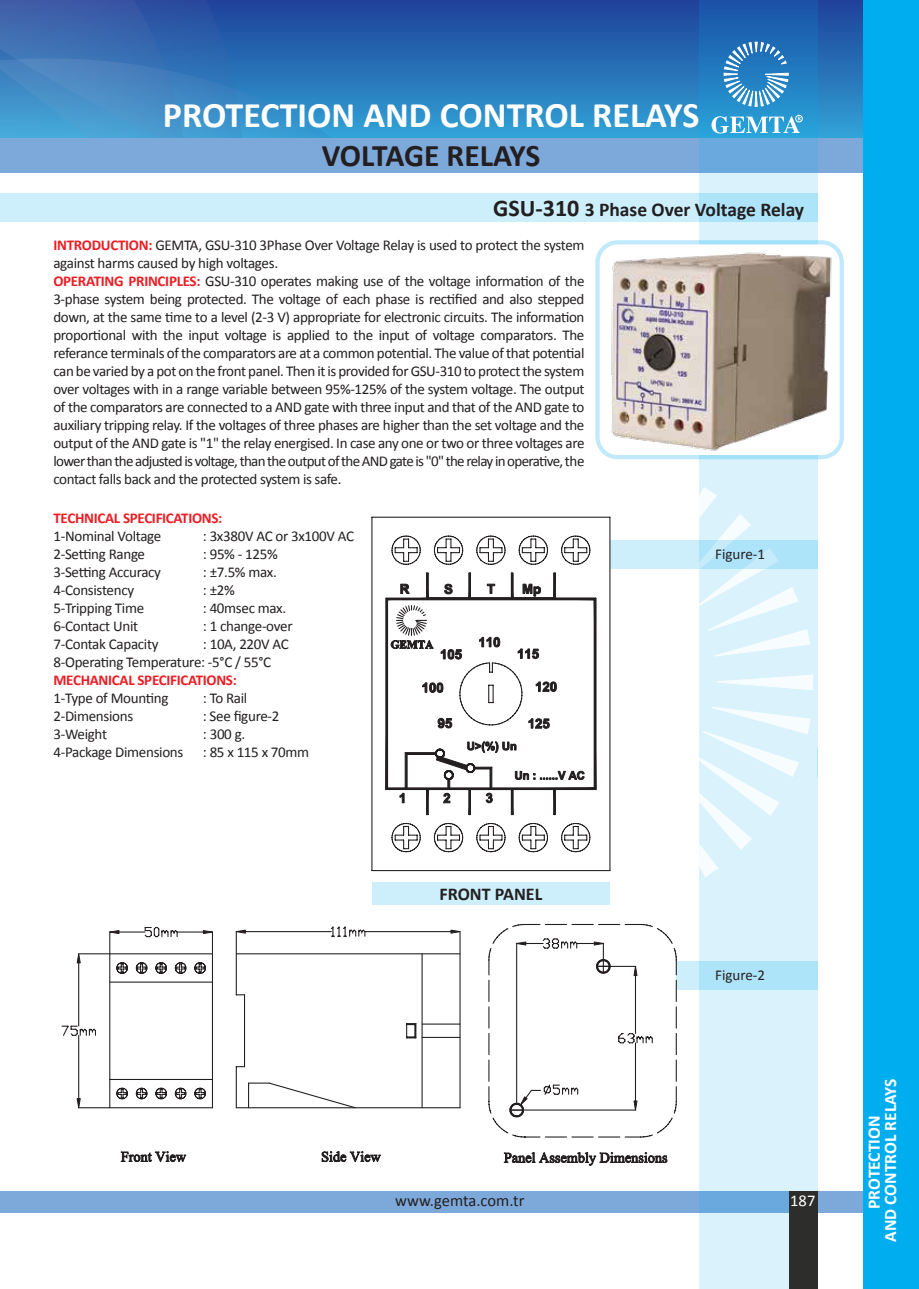
<style>
.page{position:relative;width:919px;height:1289px;background:#fff}
.page>*{position:absolute;margin:0;border:0;box-sizing:border-box;transform-origin:0 0}
.t1{font:700 36px "Calibri";color:#fff}
.t2{font:700 31.5px "Calibri";letter-spacing:-.01em;color:#231f20}
.t3{font:700 19.5px "Calibri";color:#231f20}
.t4{font:700 18px "Calibri";color:#231f20}
.t5{font:700 17.55px/16.5px "Calibri";color:#fff;text-align:center}
.t6{font:16.5px "Calibri";color:#231f20}
.t7{font:16.5px "Calibri";color:#fff}
.t8{font:15px/18px "Calibri";letter-spacing:-.025em;color:#231f20}
.t9{font:700 15px "Calibri";letter-spacing:-.02em;color:#ed1d24}
.s1{font-size:24px}
.s2{font-weight:700;color:#ed1d24}
</style>
<div class="page">
<div style="left:0;top:0;width:918px;height:139px;background:linear-gradient(to bottom,#1e4098,#31a3d7)"></div>
<svg style="left:0;top:0;width:334px;height:138px"></svg>
<div style="left:0;top:138px;width:918px;height:35px;background:#7da9da"></div>
<div style="left:0;top:1190px;width:918px;height:22px;background:#7da9da"></div>
<div style="left:863px;top:0;width:55px;height:1288px;background:#00aeef"></div>
<svg style="left:699px;top:0;width:118px;height:1288px;fill:#d9f2fc"></svg>
<svg style="left:723px;top:42px;width:65px;height:65px"></svg>
<div style="left:795px;top:115px;width:7px;height:7px;border:1px solid #fff;border-radius:50%"></div>
<svg style="left:711px;top:116px;width:90px;height:17px"></svg>
<svg style="left:717px;top:674px;width:96px;height:16px"></svg>
<svg style="left:699px;top:487px;width:110px;height:169px"></svg>
<svg style="left:699px;top:707px;width:111px;height:170px"></svg>
<svg style="left:0;top:193px;width:817px;height:29px;fill:#cdeffb"></svg>
<svg style="left:610px;top:540px;width:207px;height:29px;fill:#c6ecfb"></svg>
<svg style="left:677px;top:961px;width:140px;height:29px;fill:#aee4f9"></svg>
<svg style="left:595px;top:240px;width:248px;height:219px;fill:#c0eafb"></svg>
<div style="left:789px;top:1190px;width:28px;height:98px;background:#2d2d2c"></div>
<hr style="left:372px;top:870px;width:238px;height:1px;background:#231f20">
<hr style="left:609px;top:517px;width:1px;height:353px;background:#231f20">
<hr style="left:372px;top:516px;width:238px;height:1px;background:#231f20">
<hr style="left:371px;top:517px;width:1px;height:353px;background:#231f20">
<svg style="left:385px;top:535px;width:212px;height:317px"></svg>
<svg style="left:61px;top:953px;width:48px;height:155px"></svg>
<svg style="left:492px;top:923px;width:185px;height:215px"></svg>
<svg style="left:109px;top:925px;width:544px;height:192px"></svg>
<svg style="left:504px;top:1152px;width:164px;height:13px"></svg>
<svg style="left:321px;top:1151px;width:60px;height:11px"></svg>
<svg style="left:121px;top:1151px;width:65px;height:11px"></svg>
<img style="left:602px;top:241px;width:238px;height:218px">
<div style="left:372px;top:882px;width:238px;height:23px;background:#cdeffb"></div>
<h1 class="t1" style="left:163px;top:92px;width:538px">PROTECTION AND CONTROL RELAYS</h1>
<h2 class="t2" style="left:322px;top:136px;width:220px">VOLTAGE RELAYS</h2>
<h3 class="t3" style="left:493px;top:196px;width:312px"><span class="s1">GSU-310</span> 3 Phase Over Voltage Relay</h3>
<p class="t8" style="left:53px;top:236px;width:532px"><span class="s2">INTRODUCTION:</span> GEMTA, GSU-310 3Phase Over Voltage Relay is used to protect the system against harms caused by high voltages.<br><span class="s2">OPERATING PRINCIPLES:</span> GSU-310 operates making use of the voltage information of the 3-phase system being protected. The voltage of each phase is rectified and also stepped down, at the same time to a level (2-3 V) appropriate for electronic circuits. The information proportional with the input voltage is applied to the input of voltage comparators. The referance terminals of the comparators are at a common potential. The value of that potential can be varied by a pot on the front panel. Then it is provided for GSU-310 to protect the system over voltages with in a range variable between 95%-125% of the system voltage. The output of the comparators are connected to a AND gate with three input and that of the AND gate to auxiliary tripping relay. If the voltages of three phases are higher than the set voltage and the output of the AND gate is "1" the relay energised. In case any one or two or three voltages are lower than the adjusted is voltage, than the output of the AND gate is "0" the relay in operative, the contact falls back and the protected system is safe.</p>
<p class="t9" style="left:53px;top:508px;width:170px">TECHNICAL SPECIFICATIONS:</p>
<p class="t8" style="left:53px;top:527px;width:109px">1-Nominal Voltage</p>
<p class="t8" style="left:203px;top:527px;width:153px">: 3x380V AC or 3x100V AC</p>
<p class="t8" style="left:53px;top:545px;width:93px">2-Setting Range</p>
<p class="t8" style="left:203px;top:545px;width:76px">: 95% - 125%</p>
<p class="t8" style="left:53px;top:563px;width:109px">3-Setting Accuracy</p>
<p class="t8" style="left:203px;top:563px;width:75px">: ±7.5% max.</p>
<p class="t8" style="left:53px;top:581px;width:82px">4-Consistency</p>
<p class="t8" style="left:203px;top:581px;width:34px">: ±2%</p>
<p class="t8" style="left:53px;top:599px;width:92px">5-Tripping Time</p>
<p class="t8" style="left:203px;top:599px;width:85px">: 40msec max.</p>
<p class="t8" style="left:53px;top:617px;width:86px">6-Contact Unit</p>
<p class="t8" style="left:203px;top:617px;width:91px">: 1 change-over</p>
<p class="t8" style="left:53px;top:635px;width:107px">7-Contak Capacity</p>
<p class="t8" style="left:53px;top:635px;width:237px;text-indent:149px">: 10A, 220V AC<br>8-Operating Temperature: -5°C / 55°C</p>
<p class="t9" style="left:53px;top:670px;width:185px">MECHANICAL SPECIFICATIONS:</p>
<p class="t8" style="left:53px;top:689px;width:117px">1-Type of Mounting</p>
<p class="t8" style="left:203px;top:689px;width:46px">: To Rail</p>
<p class="t8" style="left:53px;top:707px;width:81px">2-Dimensions</p>
<p class="t8" style="left:203px;top:707px;width:78px">: See figure-2</p>
<p class="t8" style="left:53px;top:725px;width:55px">3-Weight</p>
<p class="t8" style="left:203px;top:725px;width:44px">: 300 g.</p>
<p class="t8" style="left:53px;top:743px;width:131px">4-Package Dimensions</p>
<p class="t8" style="left:203px;top:743px;width:108px">: 85 x 115 x 70mm</p>
<p class="t4" style="left:439px;top:882px;width:104px">FRONT PANEL</p>
<p class="t6" style="left:395px;top:1190px;width:131px">www.gemta.com.tr</p>
<p class="t8" style="left:715px;top:545px;width:51px">Figure-1</p>
<p class="t8" style="left:715px;top:966px;width:51px">Figure-2</p>
<p class="t7" style="left:790px;top:1190px;width:27px">187</p>
<p class="t5" style="left:865px;top:1241px;width:165px;rotate:-90deg">PROTECTION<br>AND CONTROL RELAYS</p>
</div>
